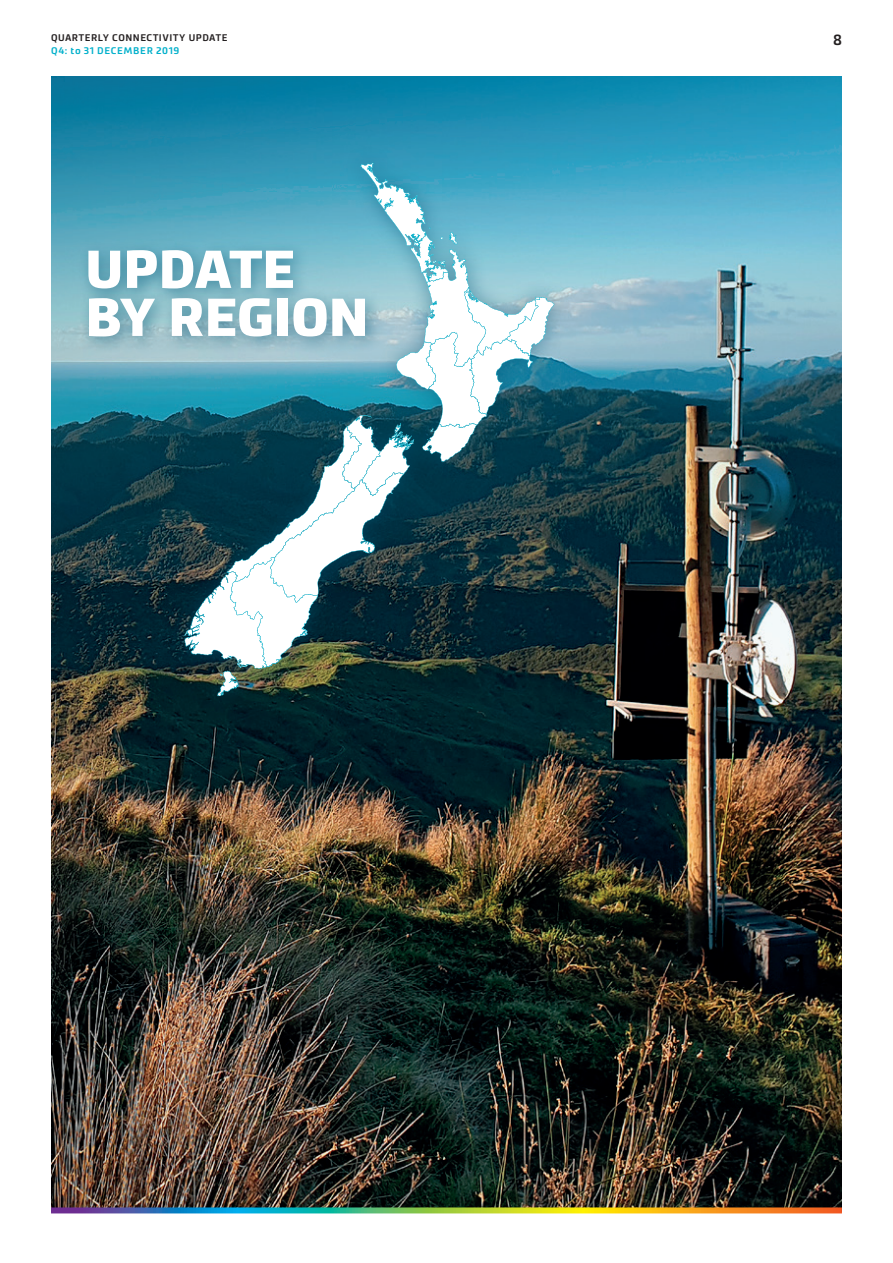
<style>
.page{position:relative;width:893px;height:1263px;background:#fff}
.page>*{position:absolute;margin:0;border:0;box-sizing:border-box;transform-origin:0 0}
.t1{font:900 54px/48px "Accura";color:#fff;scale:1.05 1}
.t2{font:600 15px "Accura";color:#231f20}
.t3{font:600 9.75px "Accura";letter-spacing:.045em;color:#231f20}
.t4{font:600 9.75px "Accura";letter-spacing:.065em;color:#00b0cb}
</style>
<div class="page">
<img style="left:51px;top:77px;width:791px;height:1130px">
<img style="left:51px;top:1207px;width:791px;height:6px">
<div style="left:79px;top:241px;width:304px;height:113px;background:#005676;opacity:.5"></div>
<div style="left:165px;top:144px;width:407px;height:570px;background:#005676;opacity:.5"></div>
<img style="left:185px;top:163px;width:369px;height:533px">
<p class="t3" style="left:51px;top:32px;width:178px">QUARTERLY CONNECTIVITY UPDATE</p>
<h2 class="t2" style="left:833px;top:30px;width:10px">8</h2>
<p class="t4" style="left:51px;top:45px;width:130px">Q4: to 31 DECEMBER 2019</p>
<h1 class="t1" style="left:85px;top:246px;width:271px">UPDATE<br>BY REGION</h1>
</div>
